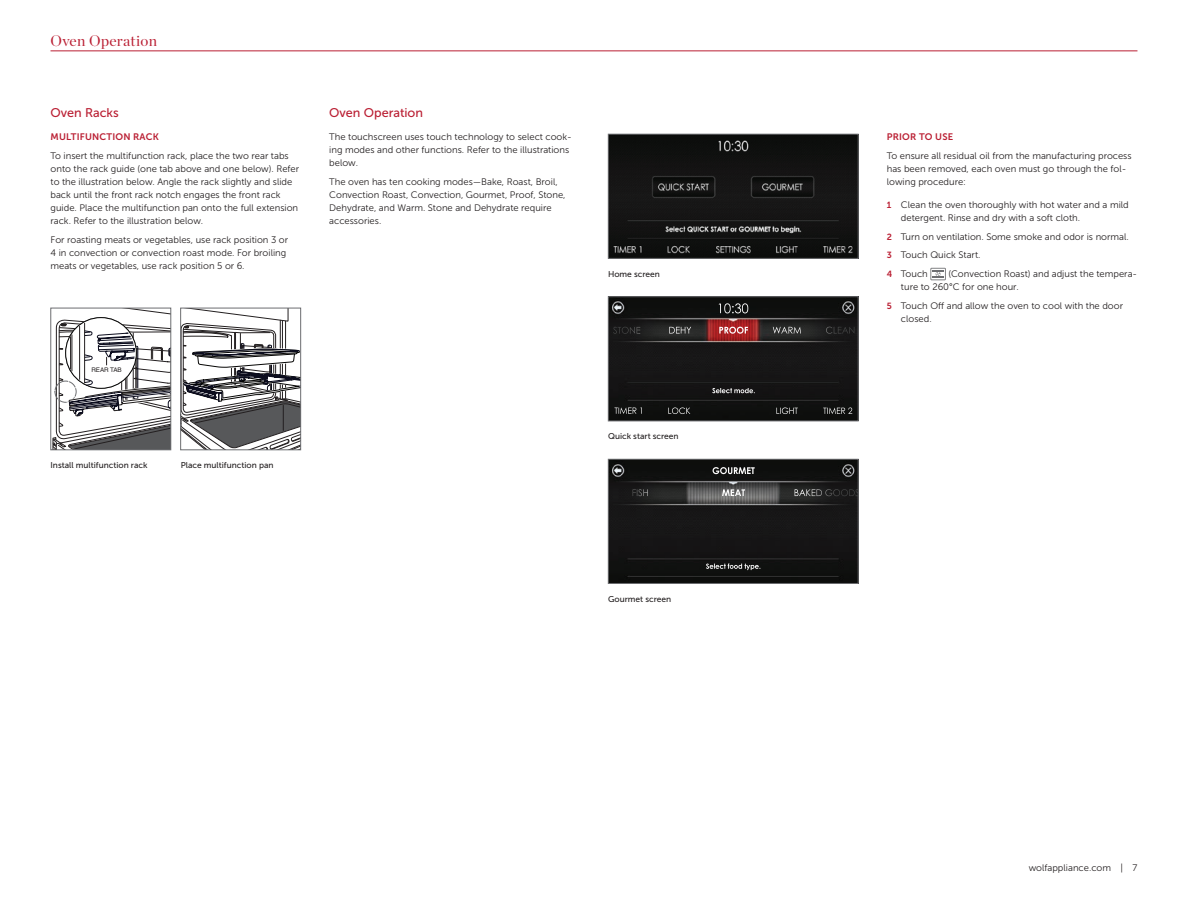
<style>
.page{position:relative;width:1188px;height:918px;background:#fff}
.page>*{position:absolute;margin:0;border:0;box-sizing:border-box;transform-origin:0 0}
.t1{font:15.15px "Chronicle Display";letter-spacing:.02em;color:#ba1f33}
.t2{font:12.6px "Museo Sans 500";color:#ba1f33}
.t3{font:9.45px/13.2px "Museo Sans 300";color:#231f20}
.t4{font:9.45px "Museo Sans 700";letter-spacing:.02em;color:#ba1f33}
.t5{font:8.4px "Museo Sans 500";color:#231f20}
.t6{font:6.3px "Helvetica";color:#231f20}
.s1{font-family:"Museo Sans 700";font-size:8.85px;color:#ba1f33}
</style>
<div class="page">
<svg style="left:930px;top:268px;width:16px;height:12px"></svg>
<img style="left:610px;top:136px;width:246px;height:121px">
<div style="left:608px;top:134px;width:250px;height:125px;border:1px solid #6c6d70"></div>
<img style="left:610px;top:298px;width:246px;height:121px">
<img style="left:773px;top:327px;width:28px;height:7px">
<img style="left:613px;top:327px;width:27px;height:7px">
<img style="left:669px;top:327px;width:22px;height:7px">
<img style="left:826px;top:327px;width:28px;height:7px">
<img style="left:719px;top:327px;width:29px;height:7px">
<img style="left:823px;top:407px;width:29px;height:7px">
<img style="left:614px;top:408px;width:28px;height:6px">
<img style="left:668px;top:407px;width:22px;height:7px">
<img style="left:776px;top:407px;width:22px;height:7px">
<img style="left:719px;top:303px;width:29px;height:10px">
<img style="left:712px;top:388px;width:41px;height:5px">
<div style="left:608px;top:296px;width:250px;height:125px;border:1px solid #6c6d70"></div>
<img style="left:610px;top:461px;width:246px;height:121px">
<img style="left:816px;top:489px;width:40px;height:7px">
<img style="left:633px;top:489px;width:15px;height:7px">
<img style="left:722px;top:489px;width:23px;height:7px">
<img style="left:713px;top:467px;width:42px;height:7px">
<img style="left:706px;top:563px;width:53px;height:7px">
<div style="left:608px;top:459px;width:250px;height:125px;border:1px solid #6c6d70"></div>
<hr style="left:51px;top:51px;width:1086px;height:1px;background:#ba1f33">
<svg style="left:53px;top:310px;width:116px;height:138px"></svg>
<div style="left:51px;top:308px;width:120px;height:142px;border:1px solid #6c6d70"></div>
<svg style="left:182px;top:310px;width:117px;height:138px"></svg>
<div style="left:180px;top:308px;width:121px;height:142px;border:1px solid #6c6d70"></div>
<h1 class="t1" style="left:51px;top:29px;width:108px">Oven Operation</h1>
<h2 class="t2" style="left:51px;top:106px;width:70px">Oven Racks</h2>
<p class="t4" style="left:51px;top:132px;width:110px">MULTIFUNCTION RACK</p>
<p class="t3" style="left:51px;top:149px;width:250px">To insert the multifunction rack, place the two rear tabs onto the rack guide (one tab above and one below). Refer to the illustration below. Angle the rack slightly and slide back until the front rack notch engages the front rack guide. Place the multifunction pan onto the full extension rack. Refer to the illustration below.</p>
<p class="t3" style="left:51px;top:233px;width:239px">For roasting meats or vegetables, use rack position 3 or<br>4 in convection or convection roast mode. For broiling meats or vegetables, use rack position 5 or 6.</p>
<h2 class="t2" style="left:329px;top:106px;width:95px">Oven Operation</h2>
<p class="t3" style="left:329px;top:130px;width:244px">The touchscreen uses touch technology to select cook&shy;ing modes and other functions. Refer to the illustrations below.</p>
<p class="t3" style="left:329px;top:175px;width:238px">The oven has ten cooking modes—Bake, Roast, Broil, Convection Roast, Convection, Gourmet, Proof, Stone, Dehydrate, and Warm. Stone and Dehydrate require accessories.</p>
<p class="t6" style="left:91px;top:366px;width:32px">REAR TAB</p>
<p class="t5" style="left:51px;top:460px;width:99px">Install multifunction rack</p>
<p class="t5" style="left:181px;top:460px;width:94px">Place multifunction pan</p>
<p class="t5" style="left:608px;top:269px;width:53px">Home screen</p>
<p class="t5" style="left:608px;top:432px;width:72px">Quick start screen</p>
<p class="t5" style="left:608px;top:594px;width:65px">Gourmet screen</p>
<p class="t4" style="left:887px;top:132px;width:68px">PRIOR TO USE</p>
<p class="t3" style="left:887px;top:149px;width:246px">To ensure all residual oil from the manufacturing process has been removed, each oven must go through the fol&shy;lowing procedure:</p>
<p class="t3" style="left:901px;top:198px;width:229px;text-indent:-14px"><span class="s1">1</span> Clean the oven thoroughly with hot water and a mild detergent. Rinse and dry with a soft cloth.</p>
<p class="t3" style="left:887px;top:227px;width:243px;line-height:18.8px"><span class="s1">2</span> Turn on ventilation. Some smoke and odor is normal.<br><span class="s1">3</span> Touch Quick Start.<br><span class="s1">4</span> Touch</p>
<p class="t3" style="left:901px;top:267px;width:238px;text-indent:47px">(Convection Roast) and adjust the tempera&shy;ture to 260°C for one hour.</p>
<p class="t3" style="left:901px;top:299px;width:224px;text-indent:-14px"><span class="s1">5</span> Touch Off and allow the oven to cool with the door closed.</p>
<p class="t3" style="left:1029px;top:861px;width:110px">wolfappliance.com | 7</p>
</div>
